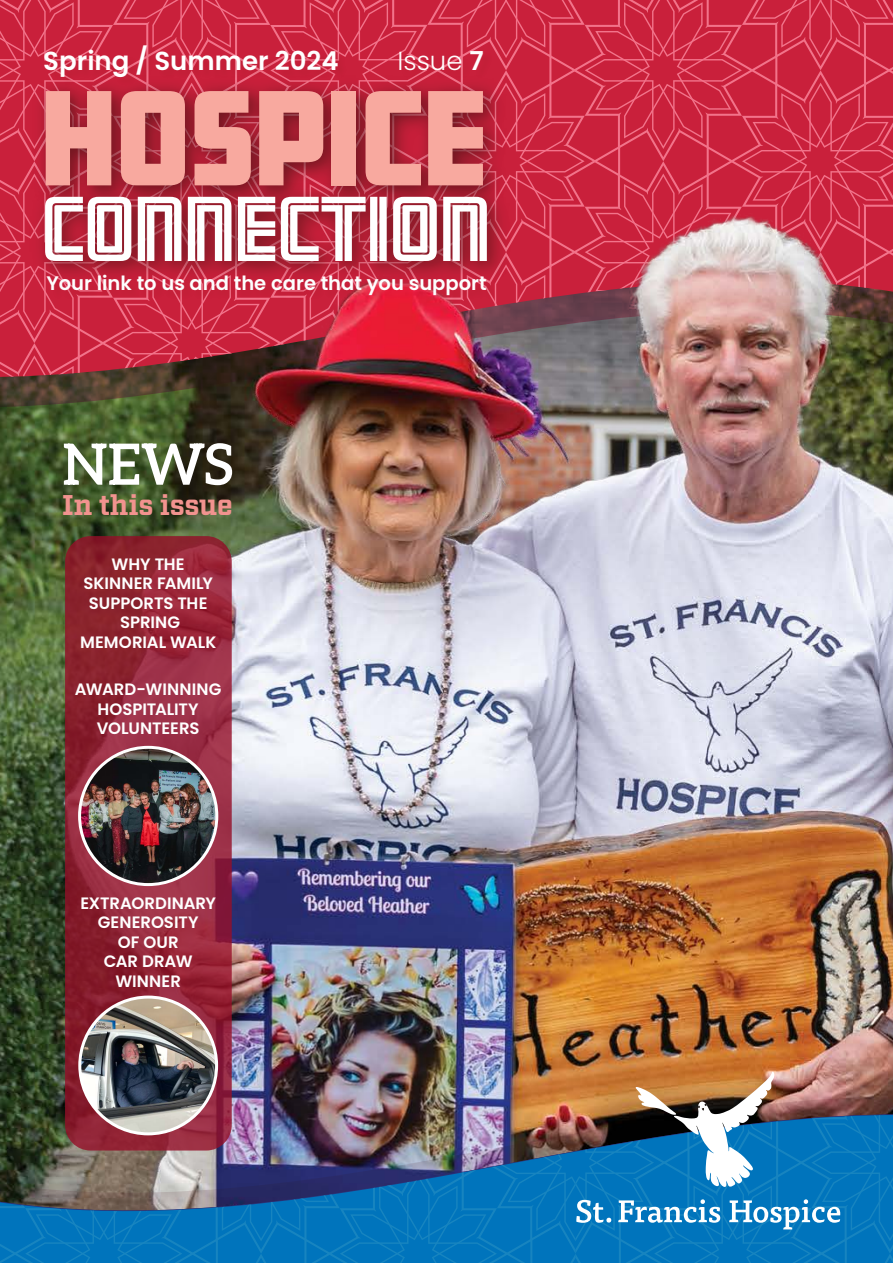
<style>
.page{position:relative;width:893px;height:1263px;background:#fff}
.page>*{position:absolute;margin:0;border:0;box-sizing:border-box;transform-origin:0 0}
.t1{font:900 118.05px "Amboy";color:#f8a99f}
.t2{font:80.25px "Amboy Inline";color:#fff}
.t3{font:57px "Aleo";color:#fff}
.t4{font:700 28.5px "Factoria";letter-spacing:-.015em;color:#f2938f}
.t5{font:600 26.1px "Poppins";color:#fff}
.t6{font:300 26.1px "Poppins";color:#fff}
.t7{font:600 19.5px "Poppins";color:#fdfefe}
.t8{font:600 16.5px/19.5px "Poppins";color:#fff;text-align:center}
.s1{font-weight:600}
</style>
<div class="page">
<img style="left:0;top:479px;width:893px;height:533px">
<img style="left:0;top:377px;width:893px;height:102px">
<img style="left:0;top:0;width:893px;height:377px">
<img style="left:0;top:1013px;width:893px;height:58px">
<svg style="left:65px;top:536px;width:167px;height:614px;background:#93283a"></svg>
<img style="left:0;top:1071px;width:893px;height:192px">
<img style="left:80px;top:747px;width:137px;height:137px;border-radius:69px">
<div style="left:78px;top:746px;width:140px;height:140px;border:3px solid #fff;border-radius:50%"></div>
<div style="left:34px;top:46px;width:485px;height:259px;background:#811415;opacity:.11"></div>
<img style="left:26px;top:59px;width:489px;height:110px">
<img style="left:26px;top:169px;width:493px;height:134px">
<img style="left:80px;top:998px;width:137px;height:136px">
<div style="left:78px;top:995px;width:140px;height:140px;border:3px solid #fff;border-radius:50%"></div>
<p class="t5" style="left:43px;top:45px;width:297px">Spring / Summer 2024</p>
<p class="t6" style="left:397px;top:45px;width:88px">Issue <span class="s1">7</span></p>
<p class="t1" style="left:41px;top:70px;width:447px">HOSPICE</p>
<p class="t2" style="left:42px;top:182px;width:450px">CONNECTION</p>
<p class="t7" style="left:46px;top:272px;width:442px">Your link to us and the care that you support</p>
<p class="t3" style="left:62px;top:420px;width:174px">NEWS</p>
<p class="t4" style="left:62px;top:488px;width:172px">In this issue</p>
<p class="t8" style="left:80px;top:554px;width:138px">WHY THE<br>SKINNER FAMILY<br>SUPPORTS THE<br>SPRING<br>MEMORIAL WALK</p>
<p class="t8" style="left:75px;top:680px;width:148px">AWARD-WINNING<br>HOSPITALITY<br>VOLUNTEERS</p>
<p class="t8" style="left:80px;top:893px;width:137px">EXTRAORDINARY<br>GENEROSITY<br>OF OUR<br>CAR DRAW<br>WINNER</p>
</div>
